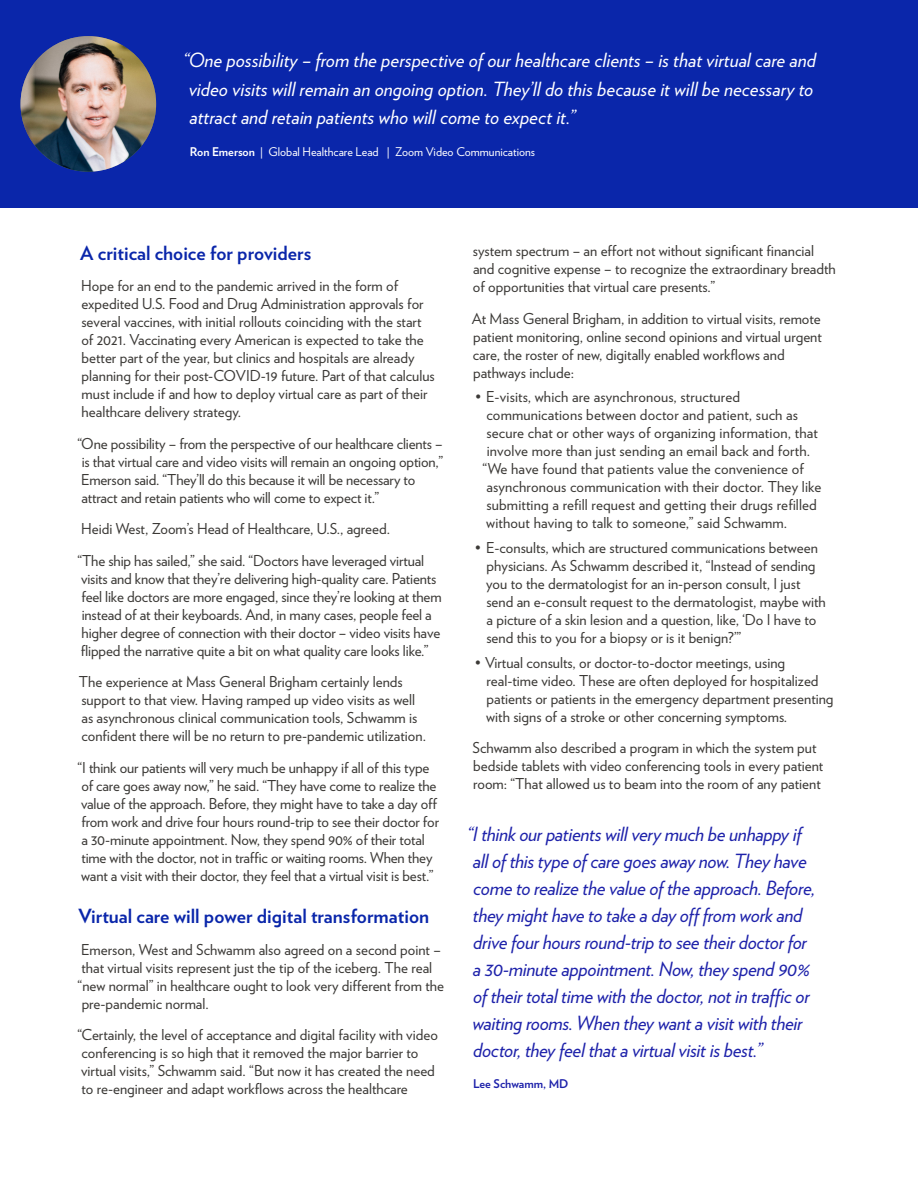
<style>
.page{position:relative;width:918px;height:1188px;background:#fff}
.page>*{position:absolute;margin:0;border:0;box-sizing:border-box;transform-origin:0 0}
.t1{font:italic 19.5px/27px "Verlag";letter-spacing:-.015em;color:#1e22aa}
.t2{font:italic 19.5px/28.5px "Verlag";color:#fff}
.t3{font:700 19.5px "Verlag";color:#0a26aa}
.t4{font:15px/18px "Verlag";color:#3b3936}
.t5{font:12px "Verlag";color:#fff}
.t6{font:700 12px "Verlag";color:#1e22aa}
.s1{font-weight:700}
</style>
<div class="page">
<div style="left:0;top:0;width:918px;height:207px;background:#0a26aa"></div>
<img style="left:21px;top:36px;width:135px;height:136px;border-radius:68px">
<p class="t2" style="left:183px;top:45px;width:634px">“One possibility – from the perspective of our healthcare clients – is that virtual care and video visits will remain an ongoing option. They’ll do this because it will be necessary to attract and retain patients who will come to expect it.”</p>
<p class="t5" style="left:190px;top:143px;width:347px"><span class="s1">Ron Emerson</span> | Global Healthcare Lead | Zoom Video Communications</p>
<h1 class="t3" style="left:80px;top:237px;width:232px">A critical choice for providers</h1>
<p class="t4" style="left:81px;top:276px;width:355px">Hope for an end to the pandemic arrived in the form of expedited U.S. Food and Drug Administration approvals for several vaccines, with initial rollouts coinciding with the start of 2021. Vaccinating every American is expected to take the better part of the year, but clinics and hospitals are already planning for their post-COVID-19 future. Part of that calculus must include if and how to deploy virtual care as part of their healthcare delivery strategy.</p>
<p class="t4" style="left:78px;top:434px;width:367px">“One possibility – from the perspective of our healthcare clients – is that virtual care and video visits will remain an ongoing option,” Emerson said. “They’ll do this because it will be necessary to attract and retain patients who will come to expect it.”</p>
<p class="t4" style="left:78px;top:512px;width:348px;line-height:31.5px">Heidi West, Zoom’s Head of Healthcare, U.S., agreed.<br>“The ship has sailed,” she said. “Doctors have leveraged virtual</p>
<p class="t4" style="left:81px;top:569px;width:362px">visits and know that they’re delivering high-quality care. Patients feel like doctors are more engaged, since they’re looking at them instead of at their keyboards. And, in many cases, people feel a higher degree of connection with their doctor – video visits have flipped the narrative quite a bit on what quality care looks like.”</p>
<p class="t4" style="left:79px;top:672px;width:349px">The experience at Mass General Brigham certainly lends support to that view. Having ramped up video visits as well as asynchronous clinical communication tools, Schwamm is confident there will be no return to pre-pandemic utilization.</p>
<p class="t4" style="left:78px;top:758px;width:363px">“I think our patients will very much be unhappy if all of this type of care goes away now,” he said. “They have come to realize the value of the approach. Before, they might have to take a day off from work and drive four hours round-trip to see their doctor for a 30-minute appointment. Now, they spend 90% of their total time with the doctor, not in traffic or waiting rooms. When they want a visit with their doctor, they feel that a virtual visit is best.”</p>
<h1 class="t3" style="left:79px;top:901px;width:352px">Virtual care will power digital transformation</h1>
<p class="t4" style="left:78px;top:940px;width:368px">Emerson, West and Schwamm also agreed on a second point – that virtual visits represent just the tip of the iceberg. The real “new normal” in healthcare ought to look very different from the pre-pandemic normal.</p>
<p class="t4" style="left:78px;top:1025px;width:362px">“Certainly, the level of acceptance and digital facility with video conferencing is so high that it removed the major barrier to virtual visits,” Schwamm said. “But now it has created the need to re-engineer and adapt workflows across the healthcare</p>
<p class="t4" style="left:473px;top:241px;width:364px">system spectrum – an effort not without significant financial and cognitive expense – to recognize the extraordinary breadth of opportunities that virtual care presents.”</p>
<p class="t4" style="left:472px;top:308px;width:352px">At Mass General Brigham, in addition to virtual visits, remote patient monitoring, online second opinions and virtual urgent care, the roster of new, digitally enabled workflows and pathways include:</p>
<p class="t4" style="left:483px;top:387px;width:340px;text-indent:-7px">• E-visits, which are asynchronous, structured communications between doctor and patient, such as secure chat or other ways of organizing information, that involve more than just sending an email back and forth. “We have found that patients value the convenience of asynchronous communication with their doctor. They like submitting a refill request and getting their drugs refilled without having to talk to someone,” said Schwamm.</p>
<p class="t4" style="left:486px;top:538px;width:341px;text-indent:-11px">• E-consults, which are structured communications between physicians. As Schwamm described it, “Instead of sending you to the dermatologist for an in-person consult, I just send an e-consult request to the dermatologist, maybe with a picture of a skin lesion and a question, like, ‘Do I have to send this to you for a biopsy or is it benign?’”</p>
<p class="t4" style="left:486px;top:653px;width:349px;text-indent:-11px">• Virtual consults, or doctor-to-doctor meetings, using real-time video. These are often deployed for hospitalized patients or patients in the emergency department presenting with signs of a stroke or other concerning symptoms.</p>
<p class="t4" style="left:473px;top:738px;width:352px">Schwamm also described a program in which the system put bedside tablets with video conferencing tools in every patient room: “That allowed us to beam into the room of any patient</p>
<p class="t1" style="left:467px;top:819px;width:350px">“I think our patients will very much be unhappy if all of this type of care goes away now. They have come to realize the value of the approach. Before, they might have to take a day off from work and drive four hours round-trip to see their doctor for<br>a 30-minute appointment. Now, they spend 90% of their total time with the doctor, not in traffic or waiting rooms. When they want a visit with their doctor, they feel that a virtual visit is best.”</p>
<p class="t6" style="left:473px;top:1074px;width:97px">Lee Schwamm, MD</p>
</div>
